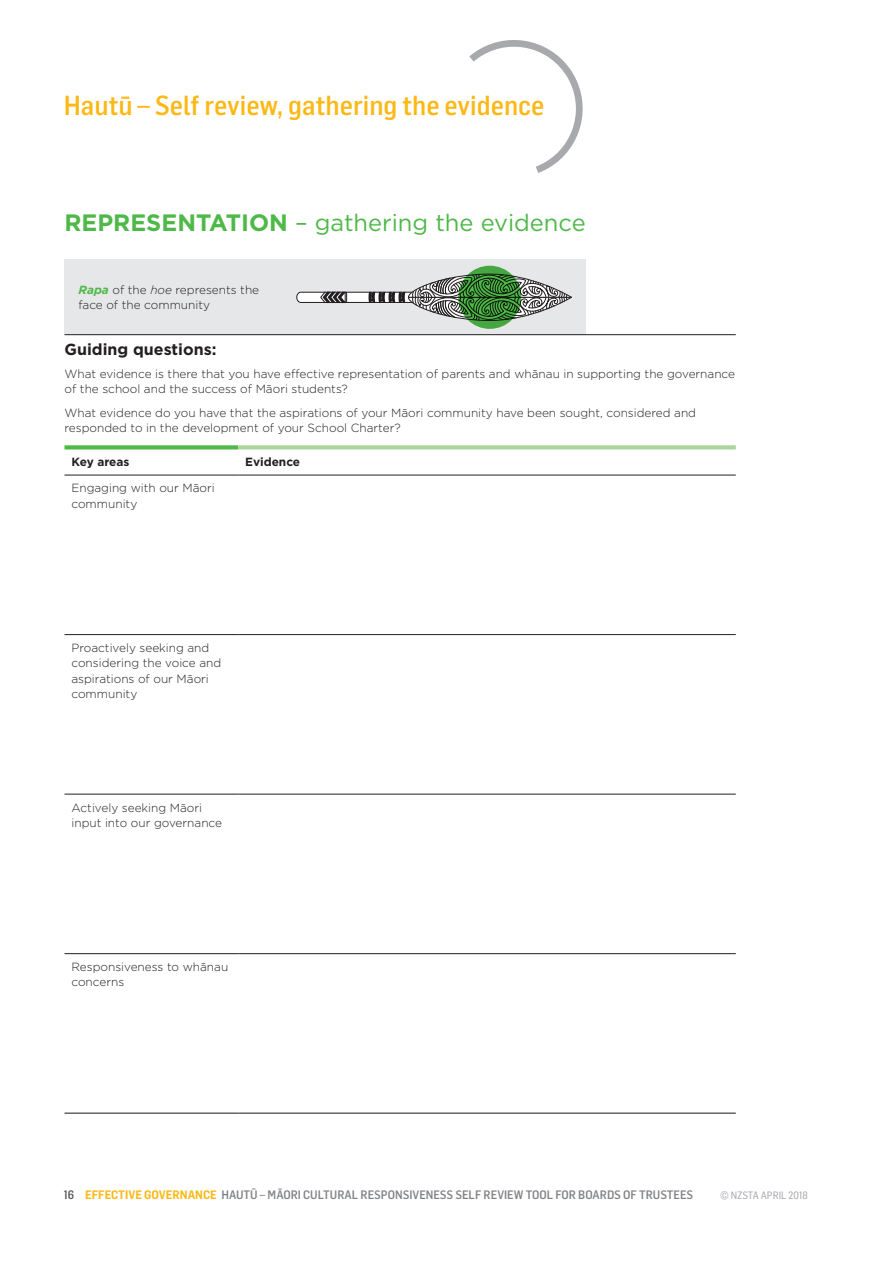
<style>
.page{position:relative;width:893px;height:1263px;background:#fff}
.page>*{position:absolute;margin:0;border:0;box-sizing:border-box;transform-origin:0 0}
.t1{font:500 27px "Flama Semicondensed";color:#fcb814}
.t2{font:23.7px "Gotham";color:#4eb848}
.t3{font:700 16.05px "Gotham";color:#231f20}
.t4{font:500 12px "Flama Semicondensed";color:#808285}
.t5{font:300 11.85px/15.3px "Gotham";color:#231f20}
.t6{font:700 11.85px "Gotham";color:#231f20}
.t7{font:10.5px "Flama Semicondensed Basic";color:#a8a9ad}
.s1{font-weight:700}
.s2{font-weight:700;font-style:italic;color:#4eb848}
.s3{font-style:italic}
.s4{color:#57585a}
.s5{font-weight:600;color:#fcb814}
</style>
<div class="page">
<svg style="left:469px;top:40px;width:114px;height:133px"></svg>
<div style="left:65px;top:259px;width:521px;height:75px;background:#e6e7e9"></div>
<svg style="left:296px;top:266px;width:276px;height:62px"></svg>
<svg style="left:458px;top:266px;width:63px;height:63px;background:#347830"></svg>
<hr style="left:65px;top:334px;width:671px;height:1px;background:#231f20">
<hr style="left:65px;top:475px;width:173px;height:1px;background:#231f20">
<hr style="left:238px;top:475px;width:498px;height:1px;background:#231f20">
<hr style="left:65px;top:634px;width:173px;height:1px;background:#231f20">
<hr style="left:238px;top:634px;width:498px;height:1px;background:#231f20">
<hr style="left:65px;top:794px;width:173px;height:1px;background:#231f20">
<hr style="left:238px;top:794px;width:498px;height:1px;background:#231f20">
<hr style="left:65px;top:953px;width:173px;height:1px;background:#231f20">
<hr style="left:238px;top:953px;width:498px;height:1px;background:#231f20">
<hr style="left:65px;top:1112px;width:173px;height:2px;background:#57585a">
<hr style="left:238px;top:1112px;width:498px;height:2px;background:#57585a">
<svg style="left:65px;top:445px;width:173px;height:4px"></svg>
<svg style="left:238px;top:445px;width:498px;height:4px;background:#b1d8a3"></svg>
<h1 class="t1" style="left:64px;top:88px;width:482px">Hautū – Self review, gathering the evidence</h1>
<h2 class="t2" style="left:65px;top:207px;width:523px"><span class="s1">REPRESENTATION</span> – gathering the evidence</h2>
<p class="t5" style="left:78px;top:282px;width:182px"><span class="s2">Rapa</span> of the <span class="s3">hoe</span> represents the face of the community</p>
<h3 class="t3" style="left:65px;top:338px;width:153px">Guiding questions:</h3>
<p class="t5" style="left:65px;top:366px;width:672px">What evidence is there that you have effective representation of parents and whānau in supporting the governance of the school and the success of Māori students?</p>
<p class="t5" style="left:65px;top:404px;width:633px">What evidence do you have that the aspirations of your Māori community have been sought, considered and responded to in the development of your School Charter?</p>
<p class="t6" style="left:71px;top:454px;width:59px">Key areas</p>
<p class="t6" style="left:245px;top:454px;width:56px">Evidence</p>
<p class="t5" style="left:71px;top:480px;width:145px">Engaging with our Māori community</p>
<p class="t5" style="left:71px;top:640px;width:151px">Proactively seeking and considering the voice and aspirations of our Māori community</p>
<p class="t5" style="left:71px;top:799px;width:152px">Actively seeking Māori input into our governance</p>
<p class="t5" style="left:71px;top:959px;width:158px">Responsiveness to whānau concerns</p>
<p class="t4" style="left:64px;top:1187px;width:631px"><span class="s4">16</span> <span class="s5">EFFECTIVE GOVERNANCE</span> HAUTŪ – MĀORI CULTURAL RESPONSIVENESS SELF REVIEW TOOL FOR BOARDS OF TRUSTEES</p>
<p class="t7" style="left:720px;top:1189px;width:89px">© NZSTA APRIL 2018</p>
</div>
